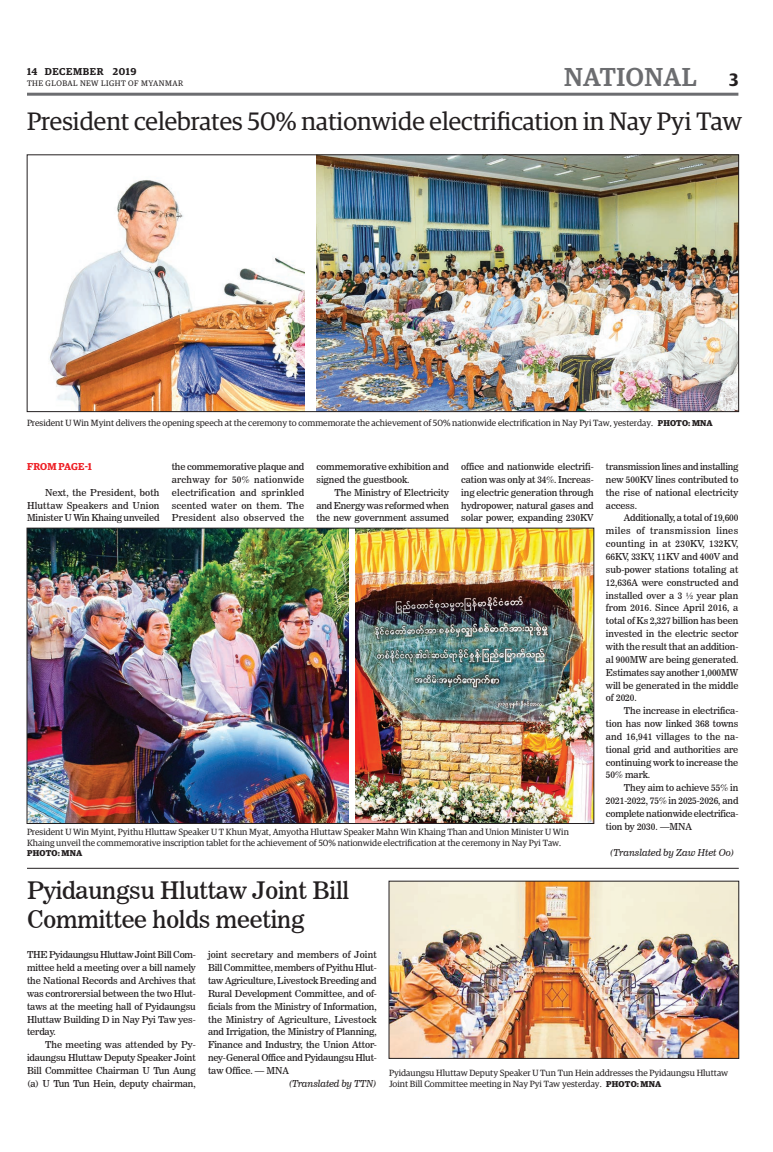
<style>
.page{position:relative;width:773px;height:1152px;background:#fff}
.page>*{position:absolute;margin:0;border:0;box-sizing:border-box;transform-origin:0 0}
.t1{font:500 26px "Guardian Egyp";letter-spacing:.02em;color:#6c6d70}
.t2{font:25.2px "Guardian Egyp";color:#231f20}
.t3{font:24px/28.8px "News 706 BT Roman C";letter-spacing:-.01em;color:#231f20}
.t4{font:600 10px "Guardian Egyp";letter-spacing:.06em;color:#231f20}
.t5{font:600 10px "Guardian Egyp";letter-spacing:.005em;color:#ee1d23}
.t6{font:9.5px/12.9px "News 706 BT Roman C";letter-spacing:-.005em;color:#231f20;text-align:justify}
.t7{font:9.5px "News 706 BT Italic C";letter-spacing:-.005em;color:#231f20}
.t8{font:9px/10.8px "Guardian Egyp";color:#231f20}
.t9{font:700 8.5px "Guardian Egyp";letter-spacing:.02em;color:#231f20}
.t10{font:8px "Guardian Egyp";letter-spacing:.06em;color:#231f20}
.s1{font-weight:600;font-size:18px;color:#231f20}
.s2{font-weight:700;font-size:8.5px}
</style>
<div class="page">
<hr style="left:27px;top:93px;width:711px;height:3px;background:#6c6d70">
<img style="left:316px;top:157px;width:420px;height:253px">
<img style="left:27px;top:154px;width:277px;height:256px">
<img style="left:29px;top:530px;width:320px;height:292px">
<img style="left:355px;top:530px;width:237px;height:292px">
<hr style="left:27px;top:868px;width:711px;height:1px;background:#231f20">
<img style="left:391px;top:883px;width:345px;height:174px">
<div style="left:389px;top:881px;width:349px;height:178px;border:1px solid #231f20"></div>
<div style="left:27px;top:155px;width:711px;height:257px;border:1px solid #231f20"></div>
<div style="left:27px;top:528px;width:567px;height:296px;border:1px solid #231f20"></div>
<h1 class="t1" style="left:564px;top:59px;width:176px">NATIONAL <span class="s1">3</span></h1>
<p class="t4" style="left:27px;top:64px;width:111px">14 DECEMBER 2019</p>
<p class="t10" style="left:27px;top:78px;width:158px">THE GLOBAL NEW LIGHT OF MYANMAR</p>
<h2 class="t2" style="left:27px;top:104px;width:716px">President celebrates 50% nationwide electrification in Nay Pyi Taw</h2>
<p class="t8" style="left:27px;top:417px;width:687px">President U Win Myint delivers the opening speech at the ceremony to commemorate the achievement of 50% nationwide electrification in Nay Pyi Taw, yesterday. <span class="s2">PHOTO: MNA</span></p>
<p class="t6" style="left:172px;top:460px;width:134px">the commemorative plaque and archway for 50% nationwide electrification and sprinkled scented water on them. The President also observed the</p>
<p class="t6" style="left:316px;top:460px;width:134px">commemorative exhibition and signed the guestbook.</p>
<p class="t6" style="left:461px;top:460px;width:134px">office and nationwide electrifi&shy;cation was only at 34%. Increas&shy;ing electric generation through hydropower, natural gases and solar power, expanding 230KV</p>
<p class="t6" style="left:606px;top:460px;width:134px">transmission lines and installing new 500KV lines contributed to the rise of national electricity access.</p>
<p class="t5" style="left:27px;top:459px;width:66px">FROM PAGE-1</p>
<p class="t6" style="left:27px;top:486px;width:134px;text-indent:18px">Next, the President, both Hluttaw Speakers and Union Minister U Win Khaing unveiled</p>
<p class="t6" style="left:316px;top:486px;width:134px;text-indent:18px">The Ministry of Electricity and Energy was reformed when the new government assumed</p>
<p class="t6" style="left:606px;top:512px;width:134px;text-indent:18px">Additionally, a total of 19,600 miles of transmission lines counting in at 230KV, 132KV, 66KV, 33KV, 11KV and 400V and sub-power stations totaling at 12,636A were constructed and installed over a 3 ½ year plan from 2016. Since April 2016, a total of Ks 2,327 billion has been invested in the electric sector with the result that an addition&shy;al 900MW are being generated.<br>Estimates say another 1,000MW will be generated in the middle of 2020.</p>
<p class="t6" style="left:606px;top:704px;width:134px;text-indent:18px">The increase in electrifica&shy;tion has now linked 368 towns and 16,941 villages to the na&shy;tional grid and authorities are continuing work to increase the 50% mark.</p>
<p class="t6" style="left:606px;top:781px;width:134px;text-indent:18px">They aim to achieve 55% in 2021-2022, 75% in 2025-2026, and complete nationwide electrifica&shy;tion by 2030. —MNA</p>
<p class="t7" style="left:610px;top:847px;width:126px">(Translated by Zaw Htet Oo)</p>
<p class="t8" style="left:27px;top:826px;width:543px">President U Win Myint, Pyithu Hluttaw Speaker U T Khun Myat, Amyotha Hluttaw Speaker Mahn Win Khaing Than and Union Minister U Win<br>Khaing unveil the commemorative inscription tablet for the achievement of 50% nationwide electrification at the ceremony in Nay Pyi Taw.</p>
<p class="t9" style="left:27px;top:846px;width:57px">PHOTO: MNA</p>
<h3 class="t3" style="left:27px;top:876px;width:324px">Pyidaungsu Hluttaw Joint Bill<br>Committee holds meeting</h3>
<p class="t6" style="left:27px;top:948px;width:170px">THE Pyidaungsu Hluttaw Joint Bill Com&shy;mittee held a meeting over a bill namely the National Records and Archives that was controrersial between the two Hlut&shy;taws at the meeting hall of Pyidaungsu Hluttaw Building D in Nay Pyi Taw yes&shy;terday.</p>
<p class="t6" style="left:27px;top:1038px;width:170px;text-indent:18px">The meeting was attended by Py&shy;idaungsu Hluttaw Deputy Speaker Joint Bill Committee Chairman U Tun Aung (a) U Tun Tun Hein, deputy chairman,</p>
<p class="t6" style="left:208px;top:948px;width:170px">joint secretary and members of Joint Bill Committee, members of Pyithu Hlut&shy;taw Agriculture, Livestock Breeding and Rural Development Committee, and of&shy;ficials from the Ministry of Information, the Ministry of Agriculture, Livestock and Irrigation, the Ministry of Planning, Finance and Industry, the Union Attor&shy;ney-General Office and Pyidaungsu Hlut&shy;taw Office. — MNA</p>
<p class="t7" style="left:289px;top:1078px;width:90px">(Translated by TTN)</p>
<p class="t8" style="left:389px;top:1067px;width:341px">Pyidaungsu Hluttaw Deputy Speaker U Tun Tun Hein addresses the Pyidaungsu Hluttaw<br>Joint Bill Committee meeting in Nay Pyi Taw yesterday. <span class="s2">PHOTO: MNA</span></p>
</div>
